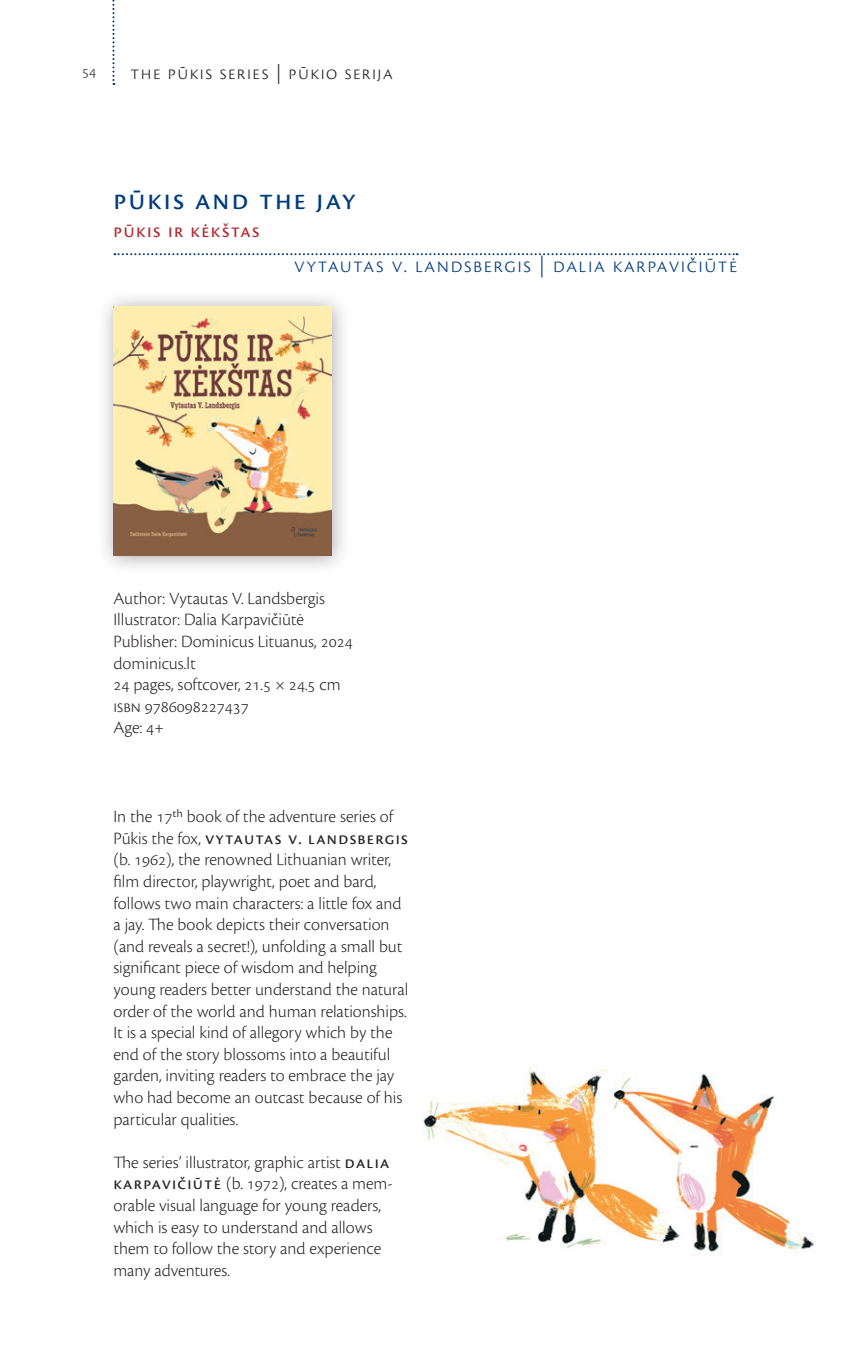
<style>
.page{position:relative;width:851px;height:1361px;background:#fff}
.page>*{position:absolute;margin:0;border:0;box-sizing:border-box;transform-origin:0 0}
.t1{font:30px "Cronos Pro";letter-spacing:.07em;color:#013b7f}
.t2{font:300 22px "Cronos Pro";letter-spacing:.07em;color:#013b7f}
.t3{font:300 20px "Cronos Pro";letter-spacing:.075em;color:#231f20}
.t4{font:20px "Cronos Pro";letter-spacing:.075em;color:#b4292f}
.t5{font:300 18px/21.6px "Cronos Pro";color:#231f20}
.t6{font:300 16px "Cronos Pro";color:#231f20}
.s1{font-weight:400}
</style>
<div class="page">
<svg style="left:112px;top:0;width:2px;height:85px"></svg>
<svg style="left:114px;top:253px;width:623px;height:2px"></svg>
<div style="left:96px;top:289px;width:256px;height:287px;background:#231f20;opacity:.39"></div>
<img style="left:113px;top:306px;width:218px;height:250px">
<img style="left:423px;top:1064px;width:391px;height:192px">
<p class="t6" style="left:82px;top:62px;width:16px">54</p>
<p class="t3" style="left:130px;top:61px;width:264px">The Pūkis series | Pūkio serija</p>
<h1 class="t1" style="left:113px;top:182px;width:244px">Pūkis and the Jay</h1>
<p class="t4" style="left:113px;top:219px;width:148px">Pūkis ir kėkštas</p>
<p class="t2" style="left:294px;top:253px;width:444px">Vytautas V. Landsbergis | Dalia Karpavičiūtė</p>
<p class="t5" style="left:113px;top:587px;width:241px">Author: Vytautas V. Landsbergis<br>Illustrator: Dalia Karpavičiūtė<br>Publisher: Dominicus Lituanus, 2024 dominicus.lt<br>24 pages, softcover, 21.5 × 24.5 cm<br>ISBN 9786098227437<br>Age: 4+</p>
<p class="t5" style="left:113px;top:805px;width:296px">In the 17th book of the adventure series of Pūkis the fox, <span class="s1">Vytautas V. Landsbergis </span>(b. 1962), the renowned Lithuanian writer, film director, playwright, poet and bard, follows two main characters: a little fox and a jay. The book depicts their conversation (and reveals a secret!), unfolding a small but significant piece of wisdom and helping young readers better understand the natural order of the world and human relationships.<br>It is a special kind of allegory which by the end of the story blossoms into a beautiful garden, inviting readers to embrace the jay who had become an outcast because of his particular qualities.</p>
<p class="t5" style="left:113px;top:1151px;width:281px">The series’ illustrator, graphic artist <span class="s1">Dalia Karpavičiūtė</span> (b. 1972), creates a mem&shy;orable visual language for young readers, which is easy to understand and allows them to follow the story and experience many adventures.</p>
</div>
